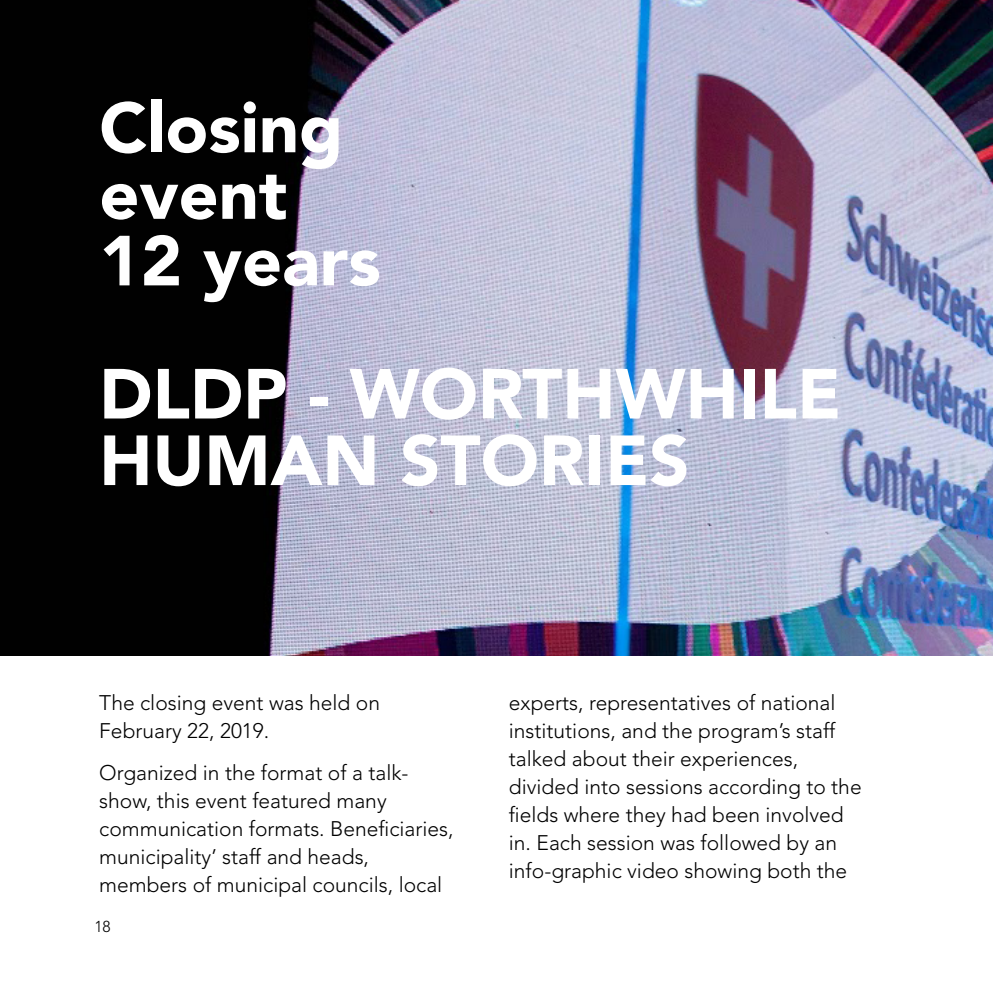
<style>
.page{position:relative;width:993px;height:993px;background:#fff}
.page>*{position:absolute;margin:0;border:0;box-sizing:border-box;transform-origin:0 0}
.t1{font:900 70px/66.5px "Avenir LT Std";color:#fff}
.t2{font:300 21px/28px "Avenir LT Std";color:#000}
.t3{font:300 15.75px "Avenir LT Std";color:#000}
</style>
<div class="page">
<img style="left:0;top:0;width:992px;height:655px">
<h1 class="t1" style="left:99px;top:94px;width:283px">Closing event<br>12 years</h1>
<h1 class="t1" style="left:99px;top:360px;width:743px">DLDP - WORTHWHILE<br>HUMAN STORIES</h1>
<p class="t2" style="left:99px;top:688px;width:282px">The closing event was held on<br>February 22, 2019.</p>
<p class="t2" style="left:99px;top:758px;width:356px">Organized in the format of a talk&shy;show, this event featured many communication formats. Beneficiaries, municipality’ staff and heads, members of municipal councils, local</p>
<p class="t3" style="left:94px;top:917px;width:18px">18</p>
<p class="t2" style="left:508px;top:688px;width:354px">experts, representatives of national institutions, and the program’s staff talked about their experiences, divided into sessions according to the fields where they had been involved in. Each session was followed by an info-graphic video showing both the</p>
</div>
